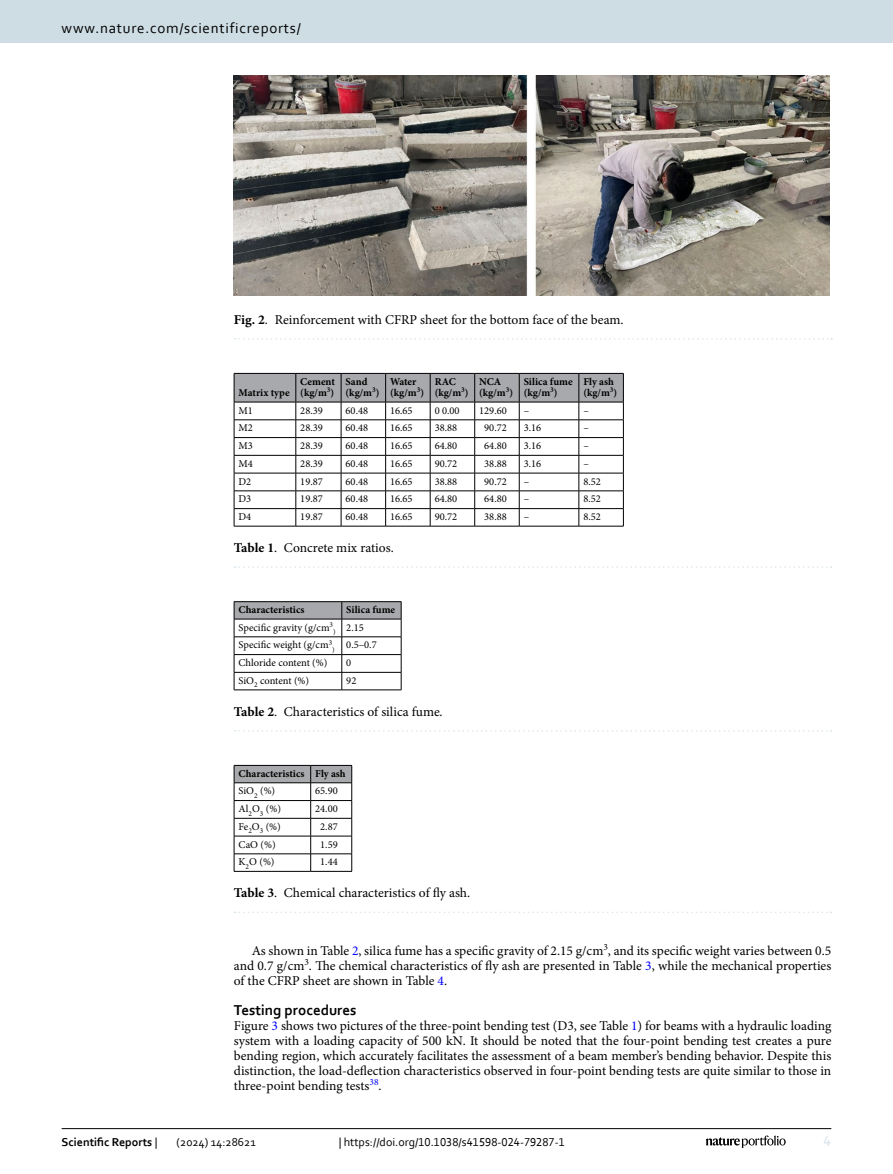
<style>
.page{position:relative;width:893px;height:1174px;background:#fff}
.page>*{position:absolute;margin:0;border:0;box-sizing:border-box;transform-origin:0 0}
.t1{font:15px "Corbel";letter-spacing:.05em;color:#000}
.Head_2{font:700 15px "Corbel";color:#000}
.t2{font:15px "Corbel";color:#d9e4eb}
.Body_Text{font:13.5px/15px "Minion Pro";color:#000;text-align:justify}
.Body_Text_Indent{font:13.5px/15px "Minion Pro";color:#000;text-align:justify}
.Table_Caption{font:13.5px "Minion Pro";color:#000}
.Figure_Caption{font:13.5px "Minion Pro";color:#000}
.t3{font:12px "Corbel";color:#000}
.t4{font:700 12px "Corbel";color:#000}
.Table_Body{font:10.5px "Minion Pro";color:#000}
.Table_Head{font:700 10.5px "Minion Pro";color:#000}
.Table_Body-2{font:7.35px "Minion Pro";color:#000}
.s1{font-weight:700}
.s2{color:#00f}
.s3{font-weight:400}
</style>
<div class="page">
<svg style="left:234px;top:765px;width:118px;height:106px"></svg>
<hr style="left:311px;top:871px;width:41px;height:1px;background:#000">
<hr style="left:234px;top:871px;width:77px;height:1px;background:#000">
<svg style="left:235px;top:911px;width:597px;height:2px"></svg>
<svg style="left:234px;top:601px;width:168px;height:88px"></svg>
<hr style="left:342px;top:689px;width:59px;height:1px;background:#000">
<hr style="left:234px;top:689px;width:108px;height:1px;background:#000">
<svg style="left:235px;top:730px;width:597px;height:1px"></svg>
<hr style="left:296px;top:526px;width:45px;height:1px;background:#000">
<hr style="left:341px;top:526px;width:45px;height:1px;background:#000">
<hr style="left:386px;top:526px;width:44px;height:1px;background:#000">
<hr style="left:430px;top:526px;width:45px;height:1px;background:#000">
<hr style="left:475px;top:526px;width:44px;height:1px;background:#000">
<hr style="left:519px;top:526px;width:60px;height:1px;background:#000">
<svg style="left:234px;top:373px;width:390px;height:153px"></svg>
<hr style="left:579px;top:526px;width:45px;height:1px;background:#000">
<hr style="left:234px;top:526px;width:62px;height:1px;background:#000">
<svg style="left:235px;top:566px;width:597px;height:2px"></svg>
<img style="left:234px;top:76px;width:595px;height:220px">
<svg style="left:235px;top:338px;width:597px;height:1px"></svg>
<hr style="left:62px;top:1128px;width:769px;height:1px;background:#000">
<svg style="left:706px;top:1135px;width:80px;height:12px"></svg>
<div style="left:0;top:0;width:893px;height:43px;background:#cedde4"></div>
<p class="t1" style="left:62px;top:18px;width:241px">www.nature.com/scientificreports/</p>
<p class="Figure_Caption" style="left:234px;top:310px;width:391px"><span class="s1">Fig. 2</span>. Reinforcement with CFRP sheet for the bottom face of the beam.</p>
<p class="Table_Head" style="left:239px;top:385px;width:53px">Matrix type</p>
<p class="Table_Head" style="left:300px;top:374px;width:36px">Cement</p>
<p class="Table_Head" style="left:300px;top:385px;width:35px">(kg/m<sup>3</sup>)</p>
<p class="Table_Head" style="left:346px;top:374px;width:23px">Sand</p>
<p class="Table_Head" style="left:346px;top:385px;width:35px">(kg/m<sup>3</sup>)</p>
<p class="Table_Head" style="left:390px;top:374px;width:28px">Water</p>
<p class="Table_Head" style="left:390px;top:385px;width:35px">(kg/m<sup>3</sup>)</p>
<p class="Table_Head" style="left:435px;top:374px;width:23px">RAC</p>
<p class="Table_Head" style="left:435px;top:385px;width:35px">(kg/m<sup>3</sup>)</p>
<p class="Table_Head" style="left:479px;top:374px;width:24px">NCA</p>
<p class="Table_Head" style="left:479px;top:385px;width:35px">(kg/m<sup>3</sup>)</p>
<p class="Table_Head" style="left:524px;top:374px;width:50px">Silica fume</p>
<p class="Table_Head" style="left:524px;top:385px;width:35px">(kg/m<sup>3</sup>)</p>
<p class="Table_Head" style="left:583px;top:374px;width:32px">Fly ash</p>
<p class="Table_Head" style="left:583px;top:385px;width:35px">(kg/m<sup>3</sup>)</p>
<p class="Table_Body" style="left:239px;top:403px;width:16px">M1</p>
<p class="Table_Body" style="left:300px;top:403px;width:24px">28.39</p>
<p class="Table_Body" style="left:346px;top:403px;width:24px">60.48</p>
<p class="Table_Body" style="left:390px;top:403px;width:24px">16.65</p>
<p class="Table_Body" style="left:435px;top:403px;width:26px">0 0.00</p>
<p class="Table_Body" style="left:479px;top:403px;width:29px">129.60</p>
<p class="Table_Body" style="left:524px;top:403px;width:7px">–</p>
<p class="Table_Body" style="left:583px;top:403px;width:7px">–</p>
<p class="Table_Body" style="left:239px;top:421px;width:16px">M2</p>
<p class="Table_Body" style="left:300px;top:421px;width:24px">28.39</p>
<p class="Table_Body" style="left:346px;top:421px;width:24px">60.48</p>
<p class="Table_Body" style="left:390px;top:421px;width:24px">16.65</p>
<p class="Table_Body" style="left:435px;top:421px;width:24px">38.88</p>
<p class="Table_Body" style="left:484px;top:421px;width:24px">90.72</p>
<p class="Table_Body" style="left:524px;top:421px;width:19px">3.16</p>
<p class="Table_Body" style="left:583px;top:421px;width:7px">–</p>
<p class="Table_Body" style="left:239px;top:439px;width:16px">M3</p>
<p class="Table_Body" style="left:300px;top:439px;width:24px">28.39</p>
<p class="Table_Body" style="left:346px;top:439px;width:24px">60.48</p>
<p class="Table_Body" style="left:390px;top:439px;width:24px">16.65</p>
<p class="Table_Body" style="left:435px;top:439px;width:24px">64.80</p>
<p class="Table_Body" style="left:484px;top:439px;width:24px">64.80</p>
<p class="Table_Body" style="left:524px;top:439px;width:19px">3.16</p>
<p class="Table_Body" style="left:583px;top:439px;width:7px">–</p>
<p class="Table_Body" style="left:239px;top:456px;width:16px">M4</p>
<p class="Table_Body" style="left:300px;top:456px;width:24px">28.39</p>
<p class="Table_Body" style="left:346px;top:456px;width:24px">60.48</p>
<p class="Table_Body" style="left:390px;top:456px;width:24px">16.65</p>
<p class="Table_Body" style="left:435px;top:456px;width:24px">90.72</p>
<p class="Table_Body" style="left:484px;top:456px;width:24px">38.88</p>
<p class="Table_Body" style="left:524px;top:456px;width:19px">3.16</p>
<p class="Table_Body" style="left:583px;top:456px;width:7px">–</p>
<p class="Table_Body" style="left:239px;top:474px;width:14px">D2</p>
<p class="Table_Body" style="left:300px;top:474px;width:24px">19.87</p>
<p class="Table_Body" style="left:346px;top:474px;width:24px">60.48</p>
<p class="Table_Body" style="left:390px;top:474px;width:24px">16.65</p>
<p class="Table_Body" style="left:435px;top:474px;width:24px">38.88</p>
<p class="Table_Body" style="left:484px;top:474px;width:24px">90.72</p>
<p class="Table_Body" style="left:524px;top:474px;width:7px">–</p>
<p class="Table_Body" style="left:583px;top:474px;width:19px">8.52</p>
<p class="Table_Body" style="left:239px;top:492px;width:14px">D3</p>
<p class="Table_Body" style="left:300px;top:492px;width:24px">19.87</p>
<p class="Table_Body" style="left:346px;top:492px;width:24px">60.48</p>
<p class="Table_Body" style="left:390px;top:492px;width:24px">16.65</p>
<p class="Table_Body" style="left:435px;top:492px;width:24px">64.80</p>
<p class="Table_Body" style="left:484px;top:492px;width:24px">64.80</p>
<p class="Table_Body" style="left:524px;top:492px;width:7px">–</p>
<p class="Table_Body" style="left:583px;top:492px;width:19px">8.52</p>
<p class="Table_Body" style="left:239px;top:509px;width:14px">D4</p>
<p class="Table_Body" style="left:300px;top:509px;width:24px">19.87</p>
<p class="Table_Body" style="left:346px;top:509px;width:24px">60.48</p>
<p class="Table_Body" style="left:390px;top:509px;width:24px">16.65</p>
<p class="Table_Body" style="left:435px;top:509px;width:24px">90.72</p>
<p class="Table_Body" style="left:484px;top:509px;width:24px">38.88</p>
<p class="Table_Body" style="left:524px;top:509px;width:7px">–</p>
<p class="Table_Body" style="left:583px;top:509px;width:19px">8.52</p>
<p class="Table_Caption" style="left:234px;top:538px;width:161px"><span class="s1">Table 1</span>. Concrete mix ratios.</p>
<p class="Table_Head" style="left:239px;top:602px;width:67px">Characteristics</p>
<p class="Table_Head" style="left:346px;top:602px;width:50px">Silica fume</p>
<p class="Table_Body" style="left:239px;top:620px;width:96px">Specific gravity (g/cm<sup>3</sup></p>
<p class="Table_Body-2" style="left:333px;top:627px;width:4px">)</p>
<p class="Table_Body" style="left:346px;top:620px;width:19px">2.15</p>
<p class="Table_Body" style="left:239px;top:638px;width:95px">Specific weight (g/cm<sup>3</sup></p>
<p class="Table_Body-2" style="left:332px;top:644px;width:4px">)</p>
<p class="Table_Body" style="left:346px;top:638px;width:32px">0.5–0.7</p>
<p class="Table_Body" style="left:239px;top:655px;width:90px">Chloride content (%)</p>
<p class="Table_Body" style="left:346px;top:655px;width:7px">0</p>
<p class="Table_Body" style="left:239px;top:673px;width:72px">SiO<sub>2</sub> content (%)</p>
<p class="Table_Body" style="left:346px;top:673px;width:12px">92</p>
<p class="Table_Caption" style="left:234px;top:702px;width:210px"><span class="s1">Table 2</span>. Characteristics of silica fume.</p>
<p class="Table_Head" style="left:239px;top:766px;width:67px">Characteristics</p>
<p class="Table_Head" style="left:315px;top:766px;width:32px">Fly ash</p>
<p class="Table_Body" style="left:239px;top:784px;width:38px">SiO<sub>2</sub> (%)</p>
<p class="Table_Body" style="left:315px;top:784px;width:24px">65.90</p>
<p class="Table_Body" style="left:239px;top:801px;width:44px">Al<sub>2</sub>O<sub>3</sub> (%)</p>
<p class="Table_Body" style="left:315px;top:801px;width:24px">24.00</p>
<p class="Table_Body" style="left:239px;top:819px;width:44px">Fe<sub>2</sub>O<sub>3</sub> (%)</p>
<p class="Table_Body" style="left:320px;top:819px;width:19px">2.87</p>
<p class="Table_Body" style="left:239px;top:837px;width:39px">CaO (%)</p>
<p class="Table_Body" style="left:320px;top:837px;width:19px">1.59</p>
<p class="Table_Body" style="left:239px;top:855px;width:38px">K<sub>2</sub>O (%)</p>
<p class="Table_Body" style="left:320px;top:855px;width:19px">1.44</p>
<p class="Table_Caption" style="left:234px;top:883px;width:238px"><span class="s1">Table 3</span>. Chemical characteristics of fly ash.</p>
<p class="Body_Text_Indent" style="left:234px;top:943px;width:599px;text-indent:18px">As shown in Table <span class="s2">2</span>, silica fume has a specific gravity of 2.15 g/cm<sup>3</sup>, and its specific weight varies between 0.5 and 0.7 g/cm<sup>3</sup>. The chemical characteristics of fly ash are presented in Table <span class="s2">3</span>, while the mechanical properties of the CFRP sheet are shown in Table <span class="s2">4</span>.</p>
<p class="Head_2" style="left:234px;top:1000px;width:124px">Testing procedures</p>
<p class="Body_Text" style="left:234px;top:1018px;width:599px">Figure <span class="s2">3</span> shows two pictures of the three-point bending test (D3, see Table <span class="s2">1</span>) for beams with a hydraulic loading system with a loading capacity of 500 kN. It should be noted that the four-point bending test creates a pure bending region, which accurately facilitates the assessment of a beam member’s bending behavior. Despite this distinction, the load-deflection characteristics observed in four-point bending tests are quite similar to those in three-point bending tests<sup>38</sup>.</p>
<p class="t4" style="left:62px;top:1134px;width:97px">Scientific Reports <span class="s3">|</span></p>
<p class="t3" style="left:177px;top:1134px;width:81px">(2024) 14:28621</p>
<p class="t3" style="left:339px;top:1134px;width:228px">| https://doi.org/10.1038/s41598-024-79287-1</p>
<p class="t2" style="left:824px;top:1132px;width:9px">4</p>
</div>
